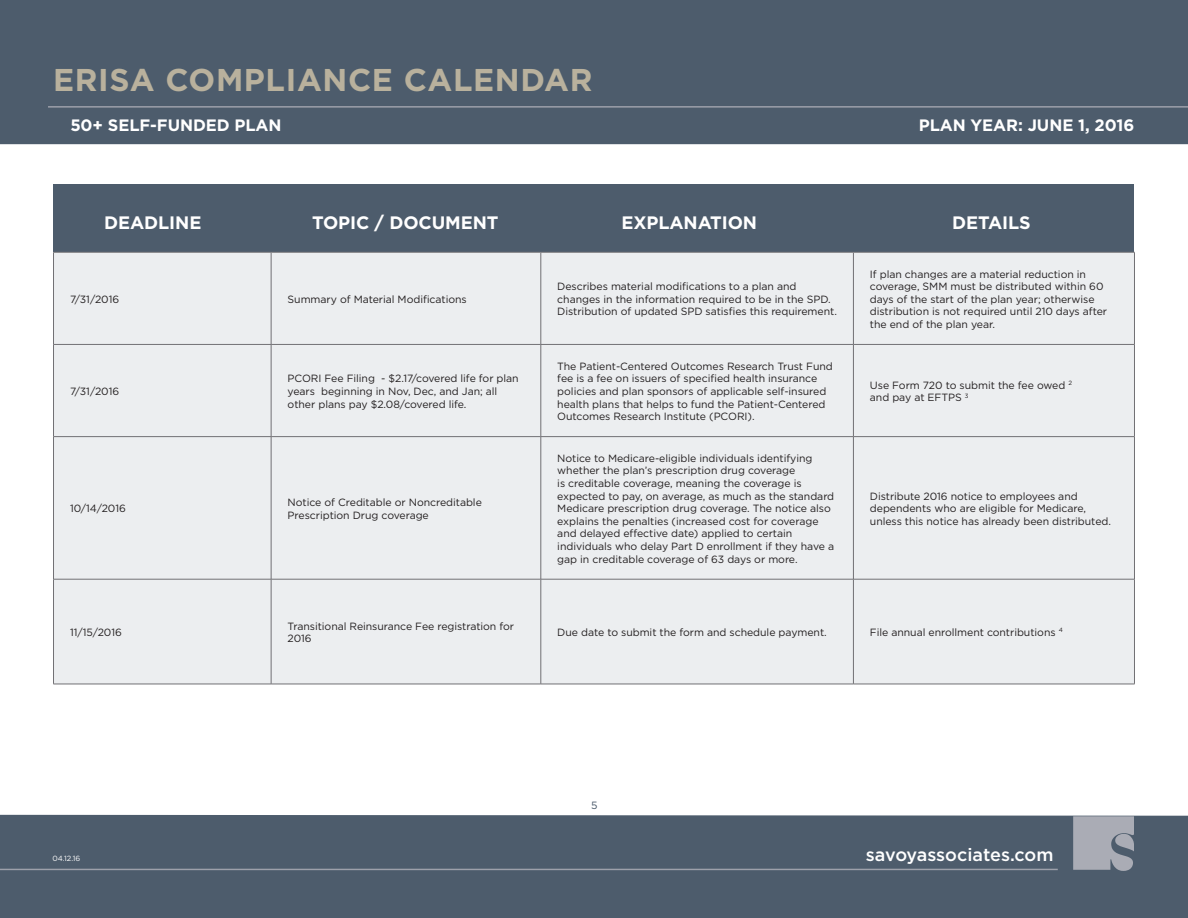
<style>
.page{position:relative;width:1188px;height:918px;background:#fff}
.page>*{position:absolute;margin:0;border:0;box-sizing:border-box;transform-origin:0 0}
.t1{font:700 31.5px "Gotham";letter-spacing:.02em;color:#b9b19d}
.t2{font:700 18px "Gotham";letter-spacing:-.005em;color:#fff}
.t3{font:500 18px "Gotham";color:#fff}
.t4{font:700 16.5px "Gotham";letter-spacing:-.005em;color:#fff}
.t5{font:10.5px/12.6px "Gotham";letter-spacing:-.005em;color:#231f20}
.t6{font:10.5px "Gotham";color:#445465}
.t7{font:7.5px "Gotham";color:#fff}
</style>
<div class="page">
<div style="left:0;top:0;width:1188px;height:144px;background:#4d5c6c"></div>
<hr style="left:48px;top:106px;width:1140px;height:2px;background:#9da0aa">
<div style="left:53px;top:185px;width:1081px;height:67px;background:#4d5c6c"></div>
<div style="left:54px;top:253px;width:1080px;height:431px;background:#eceef0"></div>
<hr style="left:53px;top:252px;width:218px;height:1px;background:#717074">
<hr style="left:53px;top:252px;width:1px;height:92px;background:#717074">
<hr style="left:271px;top:252px;width:270px;height:1px;background:#717074">
<hr style="left:271px;top:252px;width:1px;height:92px;background:#717074">
<hr style="left:541px;top:252px;width:312px;height:1px;background:#717074">
<hr style="left:541px;top:252px;width:1px;height:92px;background:#717074">
<hr style="left:853px;top:252px;width:282px;height:1px;background:#717074">
<hr style="left:853px;top:252px;width:1px;height:92px;background:#717074">
<hr style="left:1134px;top:252px;width:1px;height:92px;background:#717074">
<hr style="left:53px;top:344px;width:218px;height:1px;background:#717074">
<hr style="left:53px;top:345px;width:1px;height:91px;background:#717074">
<hr style="left:271px;top:344px;width:270px;height:1px;background:#717074">
<hr style="left:271px;top:345px;width:1px;height:91px;background:#717074">
<hr style="left:541px;top:344px;width:312px;height:1px;background:#717074">
<hr style="left:541px;top:345px;width:1px;height:91px;background:#717074">
<hr style="left:853px;top:344px;width:282px;height:1px;background:#717074">
<hr style="left:853px;top:345px;width:1px;height:91px;background:#717074">
<hr style="left:1134px;top:345px;width:1px;height:91px;background:#717074">
<hr style="left:53px;top:436px;width:218px;height:1px;background:#717074">
<hr style="left:53px;top:437px;width:1px;height:142px;background:#717074">
<hr style="left:271px;top:436px;width:270px;height:1px;background:#717074">
<hr style="left:271px;top:437px;width:1px;height:142px;background:#717074">
<hr style="left:541px;top:436px;width:312px;height:1px;background:#717074">
<hr style="left:541px;top:437px;width:1px;height:142px;background:#717074">
<hr style="left:853px;top:436px;width:282px;height:1px;background:#717074">
<hr style="left:853px;top:437px;width:1px;height:142px;background:#717074">
<hr style="left:1134px;top:437px;width:1px;height:142px;background:#717074">
<hr style="left:53px;top:579px;width:218px;height:1px;background:#717074">
<hr style="left:53px;top:579px;width:1px;height:105px;background:#717074">
<hr style="left:271px;top:579px;width:270px;height:1px;background:#717074">
<hr style="left:271px;top:579px;width:1px;height:105px;background:#717074">
<hr style="left:541px;top:579px;width:312px;height:1px;background:#717074">
<hr style="left:541px;top:579px;width:1px;height:105px;background:#717074">
<hr style="left:853px;top:579px;width:282px;height:1px;background:#717074">
<hr style="left:853px;top:579px;width:1px;height:105px;background:#717074">
<hr style="left:1134px;top:579px;width:1px;height:105px;background:#717074">
<hr style="left:53px;top:684px;width:218px;height:1px;background:#717074">
<hr style="left:271px;top:684px;width:270px;height:1px;background:#717074">
<hr style="left:541px;top:684px;width:312px;height:1px;background:#717074">
<hr style="left:853px;top:684px;width:282px;height:1px;background:#717074">
<div style="left:0;top:815px;width:1188px;height:103px;background:#4d5c6c"></div>
<svg style="left:1073px;top:816px;width:61px;height:55px;background:#9fa2ac"></svg>
<hr style="left:0;top:869px;width:1058px;height:1px;background:#9da0aa">
<h1 class="t1" style="left:53px;top:62px;width:541px">ERISA COMPLIANCE CALENDAR</h1>
<h3 class="t4" style="left:70px;top:116px;width:213px">50+ SELF-FUNDED PLAN</h3>
<h3 class="t4" style="left:919px;top:116px;width:217px">PLAN YEAR: JUNE 1, 2016</h3>
<h2 class="t2" style="left:104px;top:212px;width:99px">DEADLINE</h2>
<h2 class="t2" style="left:312px;top:212px;width:188px">TOPIC / DOCUMENT</h2>
<h2 class="t2" style="left:621px;top:212px;width:137px">EXPLANATION</h2>
<h2 class="t2" style="left:952px;top:212px;width:80px">DETAILS</h2>
<p class="t5" style="left:70px;top:293px;width:51px">7/31/2016</p>
<p class="t5" style="left:288px;top:293px;width:181px">Summary of Material Modifications</p>
<p class="t5" style="left:557px;top:280px;width:281px">Describes material modifications to a plan and changes in the information required to be in the SPD.<br>Distribution of updated SPD satisfies this requirement.</p>
<p class="t5" style="left:70px;top:385px;width:51px">7/31/2016</p>
<p class="t5" style="left:288px;top:372px;width:233px">PCORI Fee Filing - $2.17/covered life for plan years beginning in Nov, Dec, and Jan; all other plans pay $2.08/covered life.</p>
<p class="t5" style="left:557px;top:360px;width:277px">The Patient-Centered Outcomes Research Trust Fund fee is a fee on issuers of specified health insurance policies and plan sponsors of applicable self-insured health plans that helps to fund the Patient-Centered Outcomes Research Institute (PCORI).</p>
<p class="t5" style="left:70px;top:502px;width:57px">10/14/2016</p>
<p class="t5" style="left:288px;top:496px;width:196px">Notice of Creditable or Noncreditable<br>Prescription Drug coverage</p>
<p class="t5" style="left:557px;top:452px;width:278px">Notice to Medicare-eligible individuals identifying whether the plan’s prescription drug coverage<br>is creditable coverage, meaning the coverage is expected to pay, on average, as much as the standard Medicare prescription drug coverage. The notice also explains the penalties (increased cost for coverage and delayed effective date) applied to certain individuals who delay Part D enrollment if they have a gap in creditable coverage of 63 days or more.</p>
<p class="t5" style="left:870px;top:267px;width:239px">If plan changes are a material reduction in coverage, SMM must be distributed within 60 days of the start of the plan year; otherwise distribution is not required until 210 days after the end of the plan year.</p>
<p class="t5" style="left:870px;top:378px;width:204px">Use Form 720 to submit the fee owed <sup>2 </sup>and pay at EFTPS <sup>3</sup></p>
<p class="t5" style="left:870px;top:489px;width:243px">Distribute 2016 notice to employees and dependents who are eligible for Medicare, unless this notice has already been distributed.</p>
<p class="t5" style="left:70px;top:626px;width:53px">11/15/2016</p>
<p class="t5" style="left:288px;top:619px;width:228px">Transitional Reinsurance Fee registration for<br>2016</p>
<p class="t5" style="left:557px;top:626px;width:271px">Due date to submit the form and schedule payment.</p>
<p class="t5" style="left:870px;top:626px;width:194px">File annual enrollment contributions <sup>4</sup></p>
<p class="t6" style="left:591px;top:800px;width:8px">5</p>
<p class="t7" style="left:52px;top:855px;width:29px">04.12.16</p>
<h2 class="t3" style="left:866px;top:845px;width:189px">savoyassociates.com</h2>
</div>
